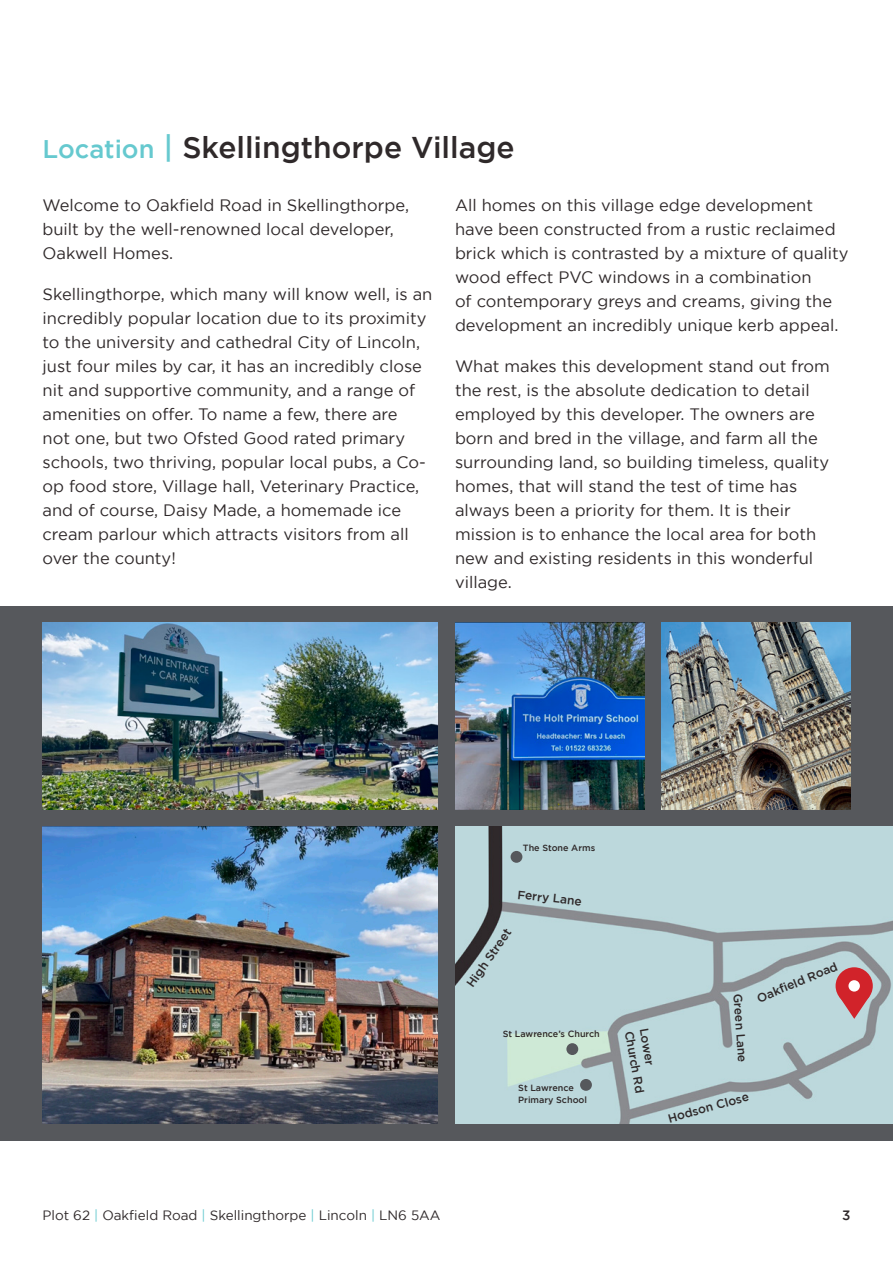
<style>
.page{position:relative;width:893px;height:1263px;background:#fff}
.page>*{position:absolute;margin:0;border:0;box-sizing:border-box;transform-origin:0 0}
.t1{font:500 30px "Gotham";color:#2f292a}
.t2{font:16.5px/24px "Gotham";color:#2f292a}
.t3{font:13.5px "Gotham";color:#2f292a}
.t4{font:500 13.5px "Gotham";color:#2f292a}
.t5{font:500 12px "Gotham";color:#2f292a}
.t6{font:500 9px/12px "Gotham";color:#2f292a}
.s1{font-size:25.5px;color:#66c9cf}
.s2{color:#66c9cf}
</style>
<div class="page">
<div style="left:0;top:606px;width:893px;height:534px;background:#56585c"></div>
<img style="left:455px;top:826px;width:438px;height:297px">
<div style="left:836px;top:967px;width:37px;height:37px;background:#d1232a;border-radius:50%"></div>
<div style="left:848px;top:980px;width:12px;height:11px;background:#fff;border-radius:50%"></div>
<svg style="left:839px;top:996px;width:31px;height:23px"></svg>
<img style="left:661px;top:623px;width:189px;height:186px">
<img style="left:455px;top:623px;width:189px;height:186px">
<img style="left:43px;top:623px;width:395px;height:186px">
<div style="left:566px;top:1043px;width:12px;height:12px;background:#56585c;border-radius:50%"></div>
<div style="left:511px;top:851px;width:11px;height:12px;background:#56585c;border-radius:50%"></div>
<div style="left:580px;top:1079px;width:12px;height:12px;background:#56585c;border-radius:50%"></div>
<img style="left:43px;top:826px;width:395px;height:297px">
<p class="t1" style="left:43px;top:130px;width:474px"><span class="s1">Location</span> <span class="s2">|</span> Skellingthorpe Village</p>
<p class="t2" style="left:43px;top:193px;width:368px">Welcome to Oakfield Road in Skellingthorpe, built by the well-renowned local developer,<br>Oakwell Homes.</p>
<p class="t2" style="left:43px;top:282px;width:391px">Skellingthorpe, which many will know well, is an incredibly popular location due to its proximity to the university and cathedral City of Lincoln, just four miles by car, it has an incredibly close nit and supportive community, and a range of amenities on offer. To name a few, there are<br>not one, but two Ofsted Good rated primary schools, two thriving, popular local pubs, a Co&shy;op food store, Village hall, Veterinary Practice, and of course, Daisy Made, a homemade ice cream parlour which attracts visitors from all over the county!</p>
<p class="t2" style="left:455px;top:193px;width:395px">All homes on this village edge development have been constructed from a rustic reclaimed brick which is contrasted by a mixture of quality wood effect PVC windows in a combination<br>of contemporary greys and creams, giving the development an incredibly unique kerb appeal.</p>
<p class="t2" style="left:455px;top:354px;width:376px">What makes this development stand out from the rest, is the absolute dedication to detail employed by this developer. The owners are born and bred in the village, and farm all the surrounding land, so building timeless, quality homes, that will stand the test of time has always been a priority for them. It is their mission is to enhance the local area for both new and existing residents in this wonderful village.</p>
<p class="t6" style="left:523px;top:842px;width:74px">The Stone Arms</p>
<p class="t5" style="left:518px;top:887px;width:66px;rotate:6deg">Ferry Lane</p>
<p class="t5" style="left:464px;top:982px;width:70px;rotate:-55deg">High Street</p>
<p class="t6" style="left:503px;top:1028px;width:99px">St Lawrence’s Church</p>
<p class="t6" style="left:518px;top:1082px;width:70px">St Lawrence<br>Primary School</p>
<p class="t5" style="left:651px;top:1027px;width:39px;rotate:80deg">Lower</p>
<p class="t5" style="left:636px;top:1030px;width:65px;rotate:80deg">Church Rd</p>
<p class="t5" style="left:755px;top:993px;width:88px;rotate:-23deg">Oakfield Road</p>
<p class="t5" style="left:745px;top:993px;width:70px;rotate:86deg">Green Lane</p>
<p class="t5" style="left:666px;top:1112px;width:85px;rotate:-16deg">Hodson Close</p>
<p class="t3" style="left:43px;top:1208px;width:400px">Plot 62 <span class="s2">|</span> Oakfield Road <span class="s2">|</span> Skellingthorpe <span class="s2">|</span> Lincoln <span class="s2">|</span> LN6 5AA</p>
<p class="t4" style="left:842px;top:1208px;width:10px">3</p>
</div>
